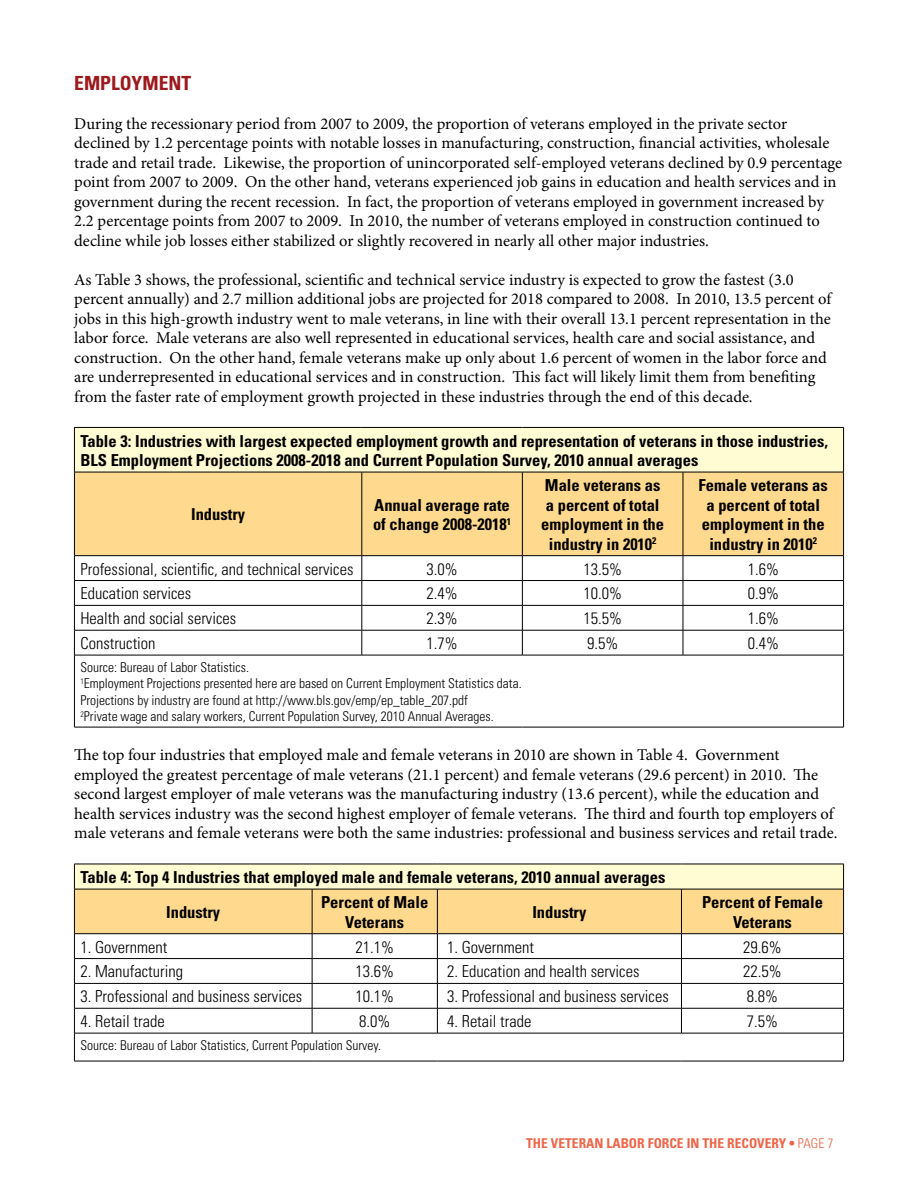
<style>
.page{position:relative;width:918px;height:1188px;background:#fff}
.page>*{position:absolute;margin:0;border:0;box-sizing:border-box;transform-origin:0 0}
.t1{font:700 condensed 19.5px "Univers";color:#9c191d}
.t2{font:16.5px/19.5px "Minion Pro";color:#000}
.t3{font:700 condensed 16.5px/19.5px "Univers";color:#000;text-align:center}
.t4{font:300 condensed 16.5px "Univers";color:#000}
.t5{font:300 condensed 13.5px/16.5px "Univers";color:#000}
.t6{font:700 condensed 13.5px "Univers";color:#ec6548}
.s1{font-weight:300}
</style>
<div class="page">
<div style="left:74px;top:427px;width:770px;height:45px;background:#fffbd3"></div>
<div style="left:75px;top:473px;width:768px;height:82px;background:#ffda8e"></div>
<hr style="left:74px;top:427px;width:288px;height:1px;background:#000">
<hr style="left:74px;top:428px;width:1px;height:44px;background:#000">
<hr style="left:362px;top:427px;width:160px;height:1px;background:#000">
<hr style="left:522px;top:427px;width:161px;height:1px;background:#000">
<hr style="left:683px;top:427px;width:161px;height:1px;background:#000">
<hr style="left:843px;top:428px;width:1px;height:44px;background:#000">
<hr style="left:74px;top:472px;width:288px;height:1px;background:#000">
<hr style="left:74px;top:472px;width:1px;height:83px;background:#000">
<hr style="left:362px;top:472px;width:160px;height:1px;background:#000">
<hr style="left:362px;top:472px;width:1px;height:83px;background:#000">
<hr style="left:522px;top:472px;width:161px;height:1px;background:#000">
<hr style="left:522px;top:472px;width:1px;height:83px;background:#000">
<hr style="left:683px;top:472px;width:161px;height:1px;background:#000">
<hr style="left:683px;top:472px;width:1px;height:83px;background:#000">
<hr style="left:843px;top:472px;width:1px;height:83px;background:#000">
<hr style="left:74px;top:555px;width:288px;height:1px;background:#000">
<hr style="left:362px;top:555px;width:160px;height:1px;background:#000">
<hr style="left:522px;top:555px;width:161px;height:1px;background:#000">
<hr style="left:683px;top:555px;width:161px;height:1px;background:#000">
<hr style="left:74px;top:580px;width:288px;height:1px;background:#000">
<hr style="left:362px;top:580px;width:160px;height:1px;background:#000">
<hr style="left:522px;top:580px;width:161px;height:1px;background:#000">
<hr style="left:683px;top:580px;width:161px;height:1px;background:#000">
<hr style="left:74px;top:605px;width:288px;height:1px;background:#000">
<hr style="left:362px;top:605px;width:160px;height:1px;background:#000">
<hr style="left:522px;top:605px;width:161px;height:1px;background:#000">
<hr style="left:683px;top:605px;width:161px;height:1px;background:#000">
<hr style="left:74px;top:630px;width:288px;height:1px;background:#000">
<svg style="left:74px;top:556px;width:1px;height:99px"></svg>
<hr style="left:362px;top:630px;width:160px;height:1px;background:#000">
<svg style="left:362px;top:556px;width:1px;height:99px"></svg>
<hr style="left:522px;top:630px;width:161px;height:1px;background:#000">
<svg style="left:522px;top:556px;width:1px;height:99px"></svg>
<hr style="left:683px;top:630px;width:161px;height:1px;background:#000">
<svg style="left:683px;top:556px;width:1px;height:99px"></svg>
<svg style="left:843px;top:556px;width:1px;height:99px"></svg>
<hr style="left:74px;top:655px;width:288px;height:1px;background:#000">
<hr style="left:74px;top:655px;width:1px;height:72px;background:#000">
<hr style="left:362px;top:655px;width:160px;height:1px;background:#000">
<hr style="left:522px;top:655px;width:161px;height:1px;background:#000">
<hr style="left:683px;top:655px;width:161px;height:1px;background:#000">
<hr style="left:843px;top:655px;width:1px;height:72px;background:#000">
<hr style="left:74px;top:727px;width:288px;height:1px;background:#000">
<hr style="left:362px;top:727px;width:160px;height:1px;background:#000">
<hr style="left:522px;top:727px;width:161px;height:1px;background:#000">
<hr style="left:683px;top:727px;width:161px;height:1px;background:#000">
<svg style="left:74px;top:864px;width:770px;height:197px"></svg>
<hr style="left:74px;top:1061px;width:238px;height:1px;background:#000">
<hr style="left:312px;top:1061px;width:125px;height:1px;background:#000">
<hr style="left:437px;top:1061px;width:244px;height:1px;background:#000">
<hr style="left:681px;top:1061px;width:163px;height:1px;background:#000">
<p class="t1" style="left:74px;top:71px;width:13px">Empl</p>
<p class="t1" style="left:120px;top:71px;width:69px">oyment</p>
<p class="t2" style="left:74px;top:114px;width:769px">During the recessionary period from 2007 to 2009, the proportion of veterans employed in the private sector declined by 1.2 percentage points with notable losses in manufacturing, construction, financial activities, wholesale trade and retail trade. Likewise, the proportion of unincorporated self-employed veterans declined by 0.9 percentage point from 2007 to 2009. On the other hand, veterans experienced job gains in education and health services and in government during the recent recession. In fact, the proportion of veterans employed in government increased by 2.2 percentage points from 2007 to 2009. In 2010, the number of veterans employed in construction continued to decline while job losses either stabilized or slightly recovered in nearly all other major industries.</p>
<p class="t2" style="left:74px;top:270px;width:759px">As Table 3 shows, the professional, scientific and technical service industry is expected to grow the fastest (3.0 percent annually) and 2.7 million additional jobs are projected for 2018 compared to 2008. In 2010, 13.5 percent of jobs in this high-growth industry went to male veterans, in line with their overall 13.1 percent representation in the labor force. Male veterans are also well represented in educational services, health care and social assistance, and construction. On the other hand, female veterans make up only about 1.6 percent of women in the labor force and are underrepresented in educational services and in construction. This fact will likely limit them from benefiting from the faster rate of employment growth projected in these industries through the end of this decade.</p>
<p class="t3" style="left:80px;top:431px;width:749px;text-align:left">Table 3: Industries with largest expected employment growth and representation of veterans in those industries,<br>BLS Employment Projections 2008-2018 and Current Population Survey, 2010 annual averages</p>
<p class="t3" style="left:191px;top:505px;width:56px">Industry</p>
<p class="t3" style="left:373px;top:495px;width:140px;text-align:left">Annual average rate of change 2008-2018<sup>1</sup></p>
<p class="t3" style="left:541px;top:475px;width:124px">Male veterans as a percent of total employment in the industry in 2010<sup>2</sup></p>
<p class="t3" style="left:699px;top:475px;width:131px">Female veterans as a percent of total employment in the industry in 2010<sup>2</sup></p>
<p class="t4" style="left:80px;top:559px;width:275px">Professional, scientific, and technical services</p>
<p class="t4" style="left:427px;top:559px;width:33px">3.0%</p>
<p class="t4" style="left:583px;top:559px;width:40px">13.5%</p>
<p class="t4" style="left:748px;top:559px;width:33px">1.6%</p>
<p class="t4" style="left:80px;top:584px;width:112px">Education services</p>
<p class="t4" style="left:427px;top:584px;width:33px">2.4%</p>
<p class="t4" style="left:583px;top:584px;width:40px">10.0%</p>
<p class="t4" style="left:748px;top:584px;width:33px">0.9%</p>
<p class="t4" style="left:80px;top:608px;width:157px">Health and social services</p>
<p class="t4" style="left:427px;top:608px;width:33px">2.3%</p>
<p class="t4" style="left:583px;top:608px;width:40px">15.5%</p>
<p class="t4" style="left:748px;top:608px;width:33px">1.6%</p>
<p class="t4" style="left:80px;top:633px;width:77px">Construction</p>
<p class="t4" style="left:427px;top:633px;width:33px">1.7%</p>
<p class="t4" style="left:587px;top:633px;width:33px">9.5%</p>
<p class="t4" style="left:748px;top:633px;width:33px">0.4%</p>
<p class="t5" style="left:80px;top:658px;width:443px">Source: Bureau of Labor Statistics.<br><sup>1</sup>Employment Projections presented here are based on Current Employment Statistics data.<br>Projections by industry are found at http://www.bls.gov/emp/ep_table_207.pdf<br><sup>2</sup>Private wage and salary workers, Current Population Survey, 2010 Annual Averages.</p>
<p class="t2" style="left:74px;top:745px;width:765px">The top four industries that employed male and female veterans in 2010 are shown in Table 4. Government employed the greatest percentage of male veterans (21.1 percent) and female veterans (29.6 percent) in 2010. The second largest employer of male veterans was the manufacturing industry (13.6 percent), while the education and health services industry was the second highest employer of female veterans. The third and fourth top employers of male veterans and female veterans were both the same industries: professional and business services and retail trade.</p>
<p class="t3" style="left:166px;top:860px;width:501px;line-height:34.8px;text-align:left;text-indent:-86px">Table 4: Top 4 Industries that employed male and female veterans, 2010 annual averages<br>Industry</p>
<p class="t3" style="left:321px;top:893px;width:109px">Percent of Male<br>Veterans</p>
<p class="t3" style="left:532px;top:902px;width:56px">Industry</p>
<p class="t3" style="left:702px;top:893px;width:122px">Percent of Female<br>Veterans</p>
<p class="t4" style="left:80px;top:937px;width:89px">1. Government</p>
<p class="t4" style="left:356px;top:937px;width:40px">21.1%</p>
<p class="t4" style="left:447px;top:937px;width:89px">1. Government</p>
<p class="t4" style="left:743px;top:937px;width:40px">29.6%</p>
<p class="t4" style="left:80px;top:962px;width:104px">2. Manufacturing</p>
<p class="t4" style="left:356px;top:962px;width:40px">13.6%</p>
<p class="t4" style="left:447px;top:962px;width:194px">2. Education and health services</p>
<p class="t4" style="left:743px;top:962px;width:40px">22.5%</p>
<p class="t4" style="left:80px;top:987px;width:223px">3. Professional and business services</p>
<p class="t4" style="left:356px;top:987px;width:40px">10.1%</p>
<p class="t4" style="left:447px;top:987px;width:223px">3. Professional and business services</p>
<p class="t4" style="left:747px;top:987px;width:33px">8.8%</p>
<p class="t4" style="left:80px;top:1011px;width:86px">4. Retail trade</p>
<p class="t4" style="left:359px;top:1011px;width:33px">8.0%</p>
<p class="t4" style="left:447px;top:1011px;width:86px">4. Retail trade</p>
<p class="t4" style="left:747px;top:1011px;width:33px">7.5%</p>
<p class="t5" style="left:80px;top:1036px;width:302px">Source: Bureau of Labor Statistics, Current Population Survey.</p>
<p class="t6" style="left:526px;top:1135px;width:309px">The Veteran Labor Force in the Recovery • <span class="s1">PAGE 7</span></p>
</div>
